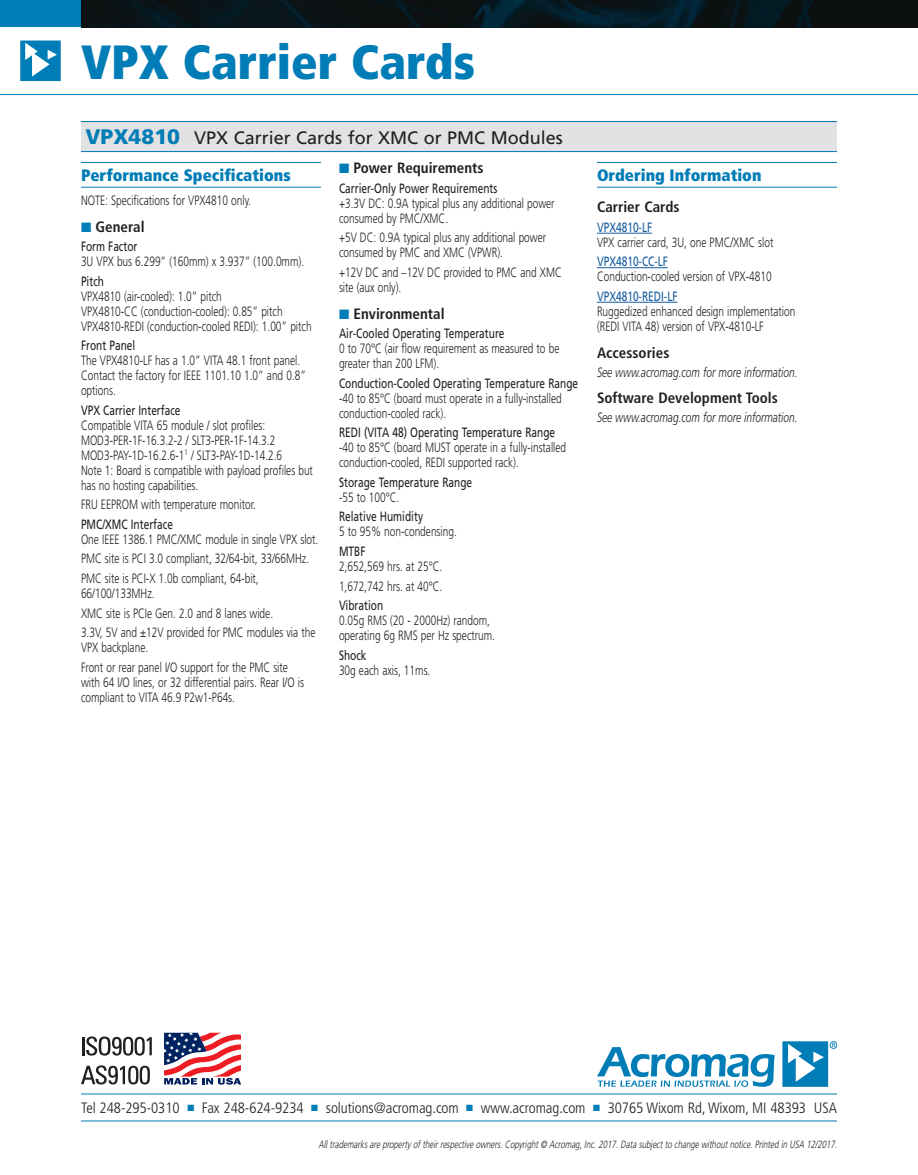
<style>
.page{position:relative;width:918px;height:1175px;background:#fff}
.page>*{position:absolute;margin:0;border:0;box-sizing:border-box;transform-origin:0 0}
.t1{font:900 condensed 48px "Frutiger";color:#007cb6}
.Description_1{font:18px "Frutiger";color:#231f20}
.Subhead_Ruled{font:900 condensed 16.5px "Frutiger";color:#007cb6}
.t2{font:300 condensed 15px "Frutiger";letter-spacing:-.005em;color:#231f20}
.Spec_head_sa{font:700 condensed 15px "Frutiger";color:#231f20}
.Spec2{font:300 13.5px/15px "Frutiger";color:#231f20;scale:.75 1}
.Spec_head2b{font:13.5px "Frutiger";color:#231f20;scale:.75 1}
.Italic{font:italic 300 13.5px "Frutiger";color:#231f20;scale:.75 1}
.Spec_head2b-2{font:13.5px "Frutiger";color:#175d9e;scale:.75 1}
.Legal_Stuff{font:italic 300 10.5px "Frutiger";color:#231f20;scale:.75 1}
.s1{font-weight:900;font-size:21px;color:#007cb6}
.s2{color:#007cb6}
.s3{font-style:inherit}
</style>
<div class="page">
<img style="left:81px;top:0;width:837px;height:27px">
<div style="left:0;top:0;width:81px;height:27px;background:#007cb6"></div>
<hr style="left:81px;top:162px;width:240px;height:1px;background:#007cb6">
<hr style="left:81px;top:187px;width:240px;height:1px;background:#007cb6">
<hr style="left:597px;top:162px;width:240px;height:1px;background:#007cb6">
<hr style="left:597px;top:187px;width:240px;height:1px;background:#007cb6">
<hr style="left:597px;top:233px;width:55px;height:1px;background:#175d9e">
<hr style="left:597px;top:267px;width:71px;height:1px;background:#175d9e">
<hr style="left:597px;top:302px;width:80px;height:1px;background:#175d9e">
<div style="left:81px;top:122px;width:756px;height:30px;background:#e1e2e4"></div>
<hr style="left:81px;top:1093px;width:756px;height:1px;background:#007cb6">
<hr style="left:81px;top:1120px;width:756px;height:1px;background:#007cb6">
<hr style="left:81px;top:121px;width:756px;height:1px;background:#007cb6">
<hr style="left:81px;top:151px;width:756px;height:1px;background:#007cb6">
<svg style="left:20px;top:40px;width:41px;height:41px"></svg>
<hr style="left:0;top:94px;width:918px;height:1px;background:#007cb6">
<div style="left:830px;top:1041px;width:7px;height:7px;border:1px solid #007cb6;border-radius:50%"></div>
<svg style="left:782px;top:1041px;width:53px;height:45px"></svg>
<svg style="left:597px;top:1047px;width:178px;height:39px"></svg>
<hr style="left:82px;top:1036px;width:3px;height:19px;background:#231f20">
<svg style="left:86px;top:1036px;width:66px;height:19px"></svg>
<svg style="left:81px;top:1065px;width:69px;height:19px"></svg>
<svg style="left:164px;top:1032px;width:77px;height:52px"></svg>
<p class="t1" style="left:81px;top:33px;width:395px">VPX Carrier Cards</p>
<p class="Description_1" style="left:86px;top:127px;width:479px"><span class="s1">VPX4810</span> VPX Carrier Cards for XMC or PMC Modules</p>
<p class="Subhead_Ruled" style="left:81px;top:165px;width:211px">Performance Specifications</p>
<p class="Spec2" style="left:81px;top:193px;width:228px">NOTE: Specifications for VPX4810 only.</p>
<p class="Spec_head_sa" style="left:81px;top:218px;width:65px"><span class="s2">■</span> General</p>
<p class="Spec_head2b" style="left:81px;top:239px;width:77px">Form Factor</p>
<p class="Spec2" style="left:81px;top:254px;width:299px">3U VPX bus 6.299” (160mm) x 3.937” (100.0mm).</p>
<p class="Spec_head2b" style="left:81px;top:273px;width:32px">Pitch</p>
<p class="Spec2" style="left:81px;top:289px;width:309px">VPX4810 (air-cooled): 1.0” pitch<br>VPX4810-CC (conduction-cooled): 0.85” pitch<br>VPX4810-REDI (conduction-cooled REDI): 1.00” pitch</p>
<p class="Spec_head2b" style="left:81px;top:338px;width:74px">Front Panel</p>
<p class="Spec2" style="left:81px;top:353px;width:302px">The VPX4810-LF has a 1.0” VITA 48.1 front panel.<br>Contact the factory for IEEE 1101.10 1.0” and 0.8” options.</p>
<p class="Spec_head2b" style="left:81px;top:402px;width:134px">VPX Carrier Interface</p>
<p class="Spec2" style="left:81px;top:418px;width:311px">Compatible VITA 65 module / slot profiles:<br>MOD3-PER-1F-16.3.2-2 / SLT3-PER-1F-14.3.2<br>MOD3-PAY-1D-16.2.6-1<sup>1</sup> / SLT3-PAY-1D-14.2.6<br>Note 1: Board is compatible with payload profiles but has no hosting capabilities.</p>
<p class="Spec2" style="left:81px;top:497px;width:235px">FRU EEPROM with temperature monitor.</p>
<p class="Spec_head2b" style="left:81px;top:516px;width:124px">PMC/XMC Interface</p>
<p class="Spec2" style="left:81px;top:532px;width:318px">One IEEE 1386.1 PMC/XMC module in single VPX slot.</p>
<p class="Spec2" style="left:81px;top:551px;width:306px">PMC site is PCI 3.0 compliant, 32/64-bit, 33/66MHz.</p>
<p class="Spec2" style="left:81px;top:571px;width:239px">PMC site is PCI-X 1.0b compliant, 64-bit,<br>66/100/133MHz.</p>
<p class="Spec2" style="left:81px;top:605px;width:258px">XMC site is PCIe Gen. 2.0 and 8 lanes wide.</p>
<p class="Spec2" style="left:81px;top:625px;width:314px">3.3V, 5V and ±12V provided for PMC modules via the<br>VPX backplane.</p>
<p class="Spec2" style="left:81px;top:659px;width:299px">Front or rear panel I/O support for the PMC site with 64 I/O lines, or 32 differential pairs. Rear I/O is compliant to VITA 46.9 P2w1-P64s.</p>
<p class="Spec_head_sa" style="left:339px;top:159px;width:146px"><span class="s2">■</span> Power Requirements</p>
<p class="Spec_head2b" style="left:339px;top:180px;width:213px">Carrier-Only Power Requirements</p>
<p class="Spec2" style="left:339px;top:196px;width:289px">+3.3V DC: 0.9A typical plus any additional power consumed by PMC/XMC.</p>
<p class="Spec2" style="left:339px;top:230px;width:278px">+5V DC: 0.9A typical plus any additional power consumed by PMC and XMC (VPWR).</p>
<p class="Spec2" style="left:339px;top:265px;width:299px">+12V DC and –12V DC provided to PMC and XMC site (aux only).</p>
<p class="Spec_head_sa" style="left:339px;top:305px;width:107px"><span class="s2">■</span> Environmental</p>
<p class="Spec_head2b" style="left:339px;top:326px;width:222px">Air-Cooled Operating Temperature</p>
<p class="Spec2" style="left:339px;top:341px;width:295px">0 to 70°C (air flow requirement as measured to be greater than 200 LFM).</p>
<p class="Spec_head2b" style="left:339px;top:375px;width:320px">Conduction-Cooled Operating Temperature Range</p>
<p class="Spec2" style="left:339px;top:391px;width:298px">-40 to 85°C (board must operate in a fully-installed conduction-cooled rack).</p>
<p class="Spec_head2b" style="left:339px;top:425px;width:290px">REDI (VITA 48) Operating Temperature Range</p>
<p class="Spec2" style="left:339px;top:440px;width:304px">-40 to 85°C (board MUST operate in a fully-installed conduction-cooled, REDI supported rack).</p>
<p class="Spec_head2b" style="left:339px;top:474px;width:179px">Storage Temperature Range</p>
<p class="Spec2" style="left:339px;top:490px;width:82px">-55 to 100°C.</p>
<p class="Spec_head2b" style="left:339px;top:509px;width:114px">Relative Humidity</p>
<p class="Spec2" style="left:339px;top:524px;width:159px">5 to 95% non-condensing.</p>
<p class="Spec_head2b" style="left:339px;top:543px;width:37px">MTBF</p>
<p class="Spec2" style="left:339px;top:559px;width:139px">2,652,569 hrs. at 25°C.</p>
<p class="Spec2" style="left:339px;top:578px;width:139px">1,672,742 hrs. at 40°C.</p>
<p class="Spec_head2b" style="left:339px;top:597px;width:61px">Vibration</p>
<p class="Spec2" style="left:339px;top:613px;width:210px">0.05g <span class="s3">RMS</span> (20 - 2000Hz) random, operating 6g RMS per Hz spectrum.</p>
<p class="Spec_head2b" style="left:339px;top:647px;width:38px">Shock</p>
<p class="Spec2" style="left:339px;top:662px;width:123px">30g each axis, 11ms.</p>
<p class="Subhead_Ruled" style="left:597px;top:165px;width:166px">Ordering Information</p>
<p class="Spec_head_sa" style="left:597px;top:198px;width:84px">Carrier Cards</p>
<p class="Spec_head2b-2" style="left:597px;top:219px;width:75px">VPX4810-LF</p>
<p class="Spec2" style="left:597px;top:235px;width:237px">VPX carrier card, 3U, one PMC/XMC slot</p>
<p class="Spec_head2b-2" style="left:597px;top:254px;width:96px">VPX4810-CC-LF</p>
<p class="Spec2" style="left:597px;top:269px;width:234px">Conduction-cooled version of VPX-4810</p>
<p class="Spec_head2b-2" style="left:597px;top:288px;width:109px">VPX4810-REDI-LF</p>
<p class="Spec2" style="left:597px;top:304px;width:266px">Ruggedized enhanced design implementation (REDI VITA 48) version of VPX-4810-LF</p>
<p class="Spec_head_sa" style="left:597px;top:344px;width:74px">Accessories</p>
<p class="Italic" style="left:597px;top:365px;width:269px">See www.acromag.com for more information.</p>
<p class="Spec_head_sa" style="left:597px;top:389px;width:182px">Software Development Tools</p>
<p class="Italic" style="left:597px;top:410px;width:269px">See www.acromag.com for more information.</p>
<p class="t2" style="left:81px;top:1099px;width:758px">Tel 248-295-0310 <span class="s2">■</span> Fax 248-624-9234 <span class="s2">■</span> solutions@acromag.com <span class="s2">■</span> www.acromag.com <span class="s2">■</span> 30765 Wixom Rd, Wixom, MI 48393 USA</p>
<p class="Legal_Stuff" style="left:318px;top:1138px;width:696px">Alltrademarksarepropertyoftheirrespectiveowners.Copyright© Acromag,Inc.2017.Datasubjectto changewithoutnotice.Printed in USA 12/2017.</p>
</div>
